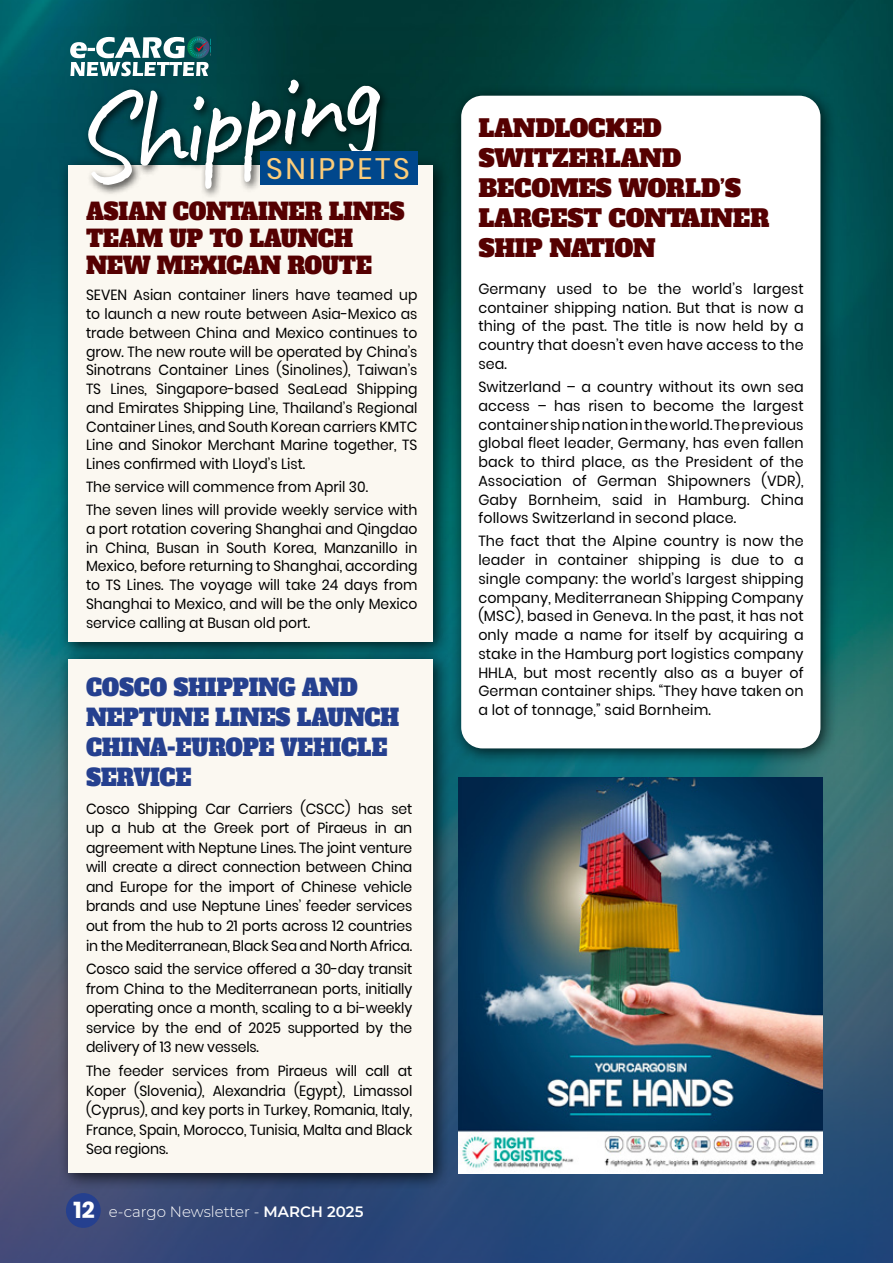
<style>
.page{position:relative;width:893px;height:1263px;background:#fff}
.page>*{position:absolute;margin:0;border:0;box-sizing:border-box;transform-origin:0 0}
.t1{font:121.05px "Caveat";color:#fff}
.t2{font:29.55px "Poppins";letter-spacing:.09em;color:#fdcd79}
.t3{font:24px/30px "Alfa Slab One";letter-spacing:-.01em;color:#550001}
.t4{font:23.55px/29.8px "Alfa Slab One";letter-spacing:-.01em;color:#25408f;scale:.93 1}
.t5{font:23.55px/27px "Alfa Slab One";letter-spacing:-.01em;color:#550001;scale:.94 1}
.t6{font:300 15px "Montserrat";color:#fff}
.t7{font:14.7px/19.5px "Poppins";color:#000;text-align:justify;scale:.95 1}
.t8{font:14.7px/18.8px "Poppins";color:#000;text-align:justify}
.s1{font-family:"Poppins";font-weight:700;font-size:22.95px}
.s2{font-weight:600}
</style>
<div class="page">
<img style="left:0;top:0;width:893px;height:1263px">
<div style="left:58px;top:155px;width:392px;height:504px;background:#000;opacity:.75"></div>
<div style="left:69px;top:166px;width:364px;height:476px;background:#fbf8f1"></div>
<div style="left:58px;top:648px;width:392px;height:542px;background:#000;opacity:.75"></div>
<div style="left:69px;top:659px;width:364px;height:514px;background:#fbf8f1"></div>
<div style="left:450px;top:84px;width:388px;height:681px;background:#000;opacity:.75"></div>
<div style="left:461px;top:96px;width:359px;height:652px;background:#fff;border-radius:21px"></div>
<div style="left:83px;top:75px;width:308px;height:124px;background:#000;opacity:.75"></div>
<div style="left:260px;top:152px;width:158px;height:33px;background:#00478c"></div>
<img style="left:459px;top:777px;width:364px;height:396px">
<svg style="left:70px;top:36px;width:139px;height:40px"></svg>
<div style="left:66px;top:1193px;width:35px;height:35px;background:#25408f;border-radius:50%"></div>
<h1 class="t1" style="left:57px;top:70px;width:311px;rotate:-10deg">Shipping</h1>
<h3 class="t5" style="left:86px;top:198px;width:341px">ASIAN CONTAINER LINES<br>TEAM UP TO LAUNCH<br>NEW MEXICAN ROUTE</h3>
<h2 class="t2" style="left:266px;top:151px;width:145px">SNIPPETS</h2>
<p class="t7" style="left:86px;top:286px;width:350px;line-height:18.8px">SEVEN Asian container liners have teamed up to launch a new route between Asia-Mexico as trade between China and Mexico continues to grow. The new route will be operated by China’s Sinotrans Container Lines (Sinolines), Taiwan’s TS Lines, Singapore-based SeaLead Shipping and Emirates Shipping Line, Thailand’s Regional Container Lines, and South Korean carriers KMTC Line and Sinokor Merchant Marine together, TS Lines confirmed with Lloyd’s List.</p>
<p class="t7" style="left:86px;top:476px;width:350px;line-height:23px">The service will commence from April 30.<br>The seven lines will provide weekly service with</p>
<p class="t7" style="left:86px;top:519px;width:350px;line-height:18.8px">a port rotation covering Shanghai and Qingdao in China, Busan in South Korea, Manzanillo in Mexico, before returning to Shanghai, according to TS Lines. The voyage will take 24 days from Shanghai to Mexico, and will be the only Mexico service calling at Busan old port.</p>
<h3 class="t4" style="left:86px;top:673px;width:338px">COSCO SHIPPING AND<br>NEPTUNE LINES LAUNCH<br>CHINA-EUROPE VEHICLE<br>SERVICE</h3>
<p class="t7" style="left:86px;top:799px;width:345px">Cosco Shipping Car Carriers (CSCC) has set up a hub at the Greek port of Piraeus in an agreement with Neptune Lines. The joint venture will create a direct connection between China and Europe for the import of Chinese vehicle brands and use Neptune Lines’ feeder services out from the hub to 21 ports across 12 countries in the Mediterranean, Black Sea and North Africa.</p>
<p class="t7" style="left:86px;top:959px;width:345px">Cosco said the service offered a 30-day transit from China to the Mediterranean ports, initially operating once a month, scaling to a bi-weekly service by the end of 2025 supported by the delivery of 13 new vessels.</p>
<p class="t7" style="left:86px;top:1061px;width:345px">The feeder services from Piraeus will call at Koper (Slovenia), Alexandria (Egypt), Limassol (Cyprus), and key ports in Turkey, Romania, Italy, France, Spain, Morocco, Tunisia, Malta and Black Sea regions.</p>
<p class="t6" style="left:74px;top:1202px;width:291px"><span class="s1">12</span> e-cargo Newsletter - <span class="s2">MARCH 2025</span></p>
<h3 class="t3" style="left:478px;top:114px;width:292px">LANDLOCKED<br>SWITZERLAND<br>BECOMES WORLD’S<br>LARGEST CONTAINER<br>SHIP NATION</h3>
<p class="t8" style="left:478px;top:279px;width:327px">Germany used to be the world’s largest container shipping nation. But that is now a thing of the past. The title is now held by a country that doesn’t even have access to the sea.</p>
<p class="t8" style="left:478px;top:378px;width:327px">Switzerland – a country without its own sea access – has risen to become the largest container ship nation in the world. The previous global fleet leader, Germany, has even fallen back to third place, as the President of the Association of German Shipowners (VDR), Gaby Bornheim, said in Hamburg. China follows Switzerland in second place.</p>
<p class="t8" style="left:478px;top:532px;width:327px">The fact that the Alpine country is now the leader in container shipping is due to a single company: the world’s largest shipping company, Mediterranean Shipping Company (MSC), based in Geneva. In the past, it has not only made a name for itself by acquiring a stake in the Hamburg port logistics company HHLA, but most recently also as a buyer of German container ships. “They have taken on a lot of tonnage,” said Bornheim.</p>
</div>
